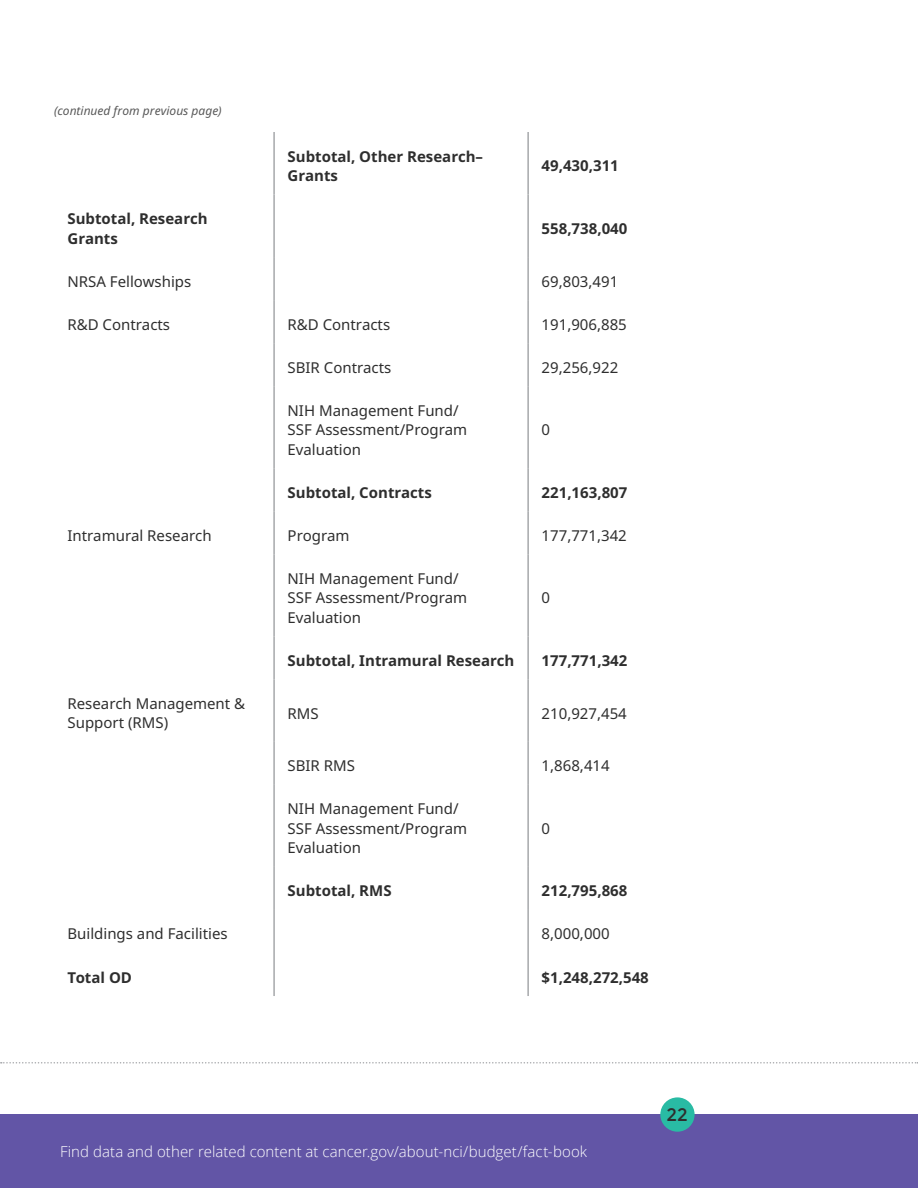
<style>
.page{position:relative;width:918px;height:1188px;background:#fff}
.page>*{position:absolute;margin:0;border:0;box-sizing:border-box;transform-origin:0 0}
.t1{font:18px "Montserrat";color:#2e2e2e}
.Bold_H4{font:15px/19.5px "Noto Sans";color:#2e2e2e}
.Bold_H4-2{font:700 15px/19.5px "Noto Sans";color:#2e2e2e}
.t2{font:300 15px "Open Sans";letter-spacing:.005em;color:#fff}
.Table_Subtitle{font:italic 12px "Noto Sans";color:#585858}
</style>
<div class="page">
<div style="left:0;top:1115px;width:918px;height:73px;background:#6255a6"></div>
<div style="left:660px;top:1097px;width:35px;height:35px;background:#29bba4;border-radius:50%"></div>
<svg style="left:1px;top:1062px;width:917px;height:2px"></svg>
<hr style="left:273px;top:132px;width:2px;height:63px;background:#a6a8aa">
<hr style="left:527px;top:132px;width:2px;height:63px;background:#a6a8aa">
<hr style="left:273px;top:195px;width:2px;height:62px;background:#a6a8aa">
<hr style="left:527px;top:195px;width:2px;height:62px;background:#a6a8aa">
<hr style="left:273px;top:257px;width:2px;height:43px;background:#a6a8aa">
<hr style="left:527px;top:257px;width:2px;height:43px;background:#a6a8aa">
<hr style="left:273px;top:300px;width:2px;height:43px;background:#a6a8aa">
<hr style="left:527px;top:300px;width:2px;height:43px;background:#a6a8aa">
<hr style="left:273px;top:343px;width:2px;height:43px;background:#a6a8aa">
<hr style="left:527px;top:343px;width:2px;height:43px;background:#a6a8aa">
<hr style="left:273px;top:386px;width:2px;height:82px;background:#a6a8aa">
<hr style="left:527px;top:386px;width:2px;height:82px;background:#a6a8aa">
<hr style="left:273px;top:468px;width:2px;height:43px;background:#a6a8aa">
<hr style="left:527px;top:468px;width:2px;height:43px;background:#a6a8aa">
<hr style="left:273px;top:511px;width:2px;height:43px;background:#a6a8aa">
<hr style="left:527px;top:511px;width:2px;height:43px;background:#a6a8aa">
<hr style="left:273px;top:554px;width:2px;height:82px;background:#a6a8aa">
<hr style="left:527px;top:554px;width:2px;height:82px;background:#a6a8aa">
<hr style="left:273px;top:636px;width:2px;height:43px;background:#a6a8aa">
<hr style="left:527px;top:636px;width:2px;height:43px;background:#a6a8aa">
<hr style="left:273px;top:679px;width:2px;height:63px;background:#a6a8aa">
<hr style="left:527px;top:679px;width:2px;height:63px;background:#a6a8aa">
<hr style="left:273px;top:742px;width:2px;height:43px;background:#a6a8aa">
<hr style="left:527px;top:742px;width:2px;height:43px;background:#a6a8aa">
<hr style="left:273px;top:785px;width:2px;height:82px;background:#a6a8aa">
<hr style="left:527px;top:785px;width:2px;height:82px;background:#a6a8aa">
<hr style="left:273px;top:867px;width:2px;height:43px;background:#a6a8aa">
<hr style="left:527px;top:867px;width:2px;height:43px;background:#a6a8aa">
<hr style="left:273px;top:910px;width:2px;height:43px;background:#a6a8aa">
<hr style="left:527px;top:910px;width:2px;height:43px;background:#a6a8aa">
<hr style="left:273px;top:953px;width:2px;height:43px;background:#a6a8aa">
<hr style="left:527px;top:953px;width:2px;height:43px;background:#a6a8aa">
<p class="Table_Subtitle" style="left:54px;top:102px;width:169px">(continued from previous page)</p>
<p class="Bold_H4-2" style="left:288px;top:146px;width:197px">Subtotal, Other Research–<br>Grants</p>
<p class="Bold_H4-2" style="left:542px;top:156px;width:79px">49,430,311</p>
<p class="Bold_H4-2" style="left:68px;top:208px;width:142px">Subtotal, Research<br>Grants</p>
<p class="Bold_H4-2" style="left:542px;top:218px;width:87px">558,738,040</p>
<p class="Bold_H4" style="left:68px;top:271px;width:125px">NRSA Fellowships</p>
<p class="Bold_H4" style="left:542px;top:271px;width:78px">69,803,491</p>
<p class="Bold_H4" style="left:68px;top:314px;width:104px">R&amp;D Contracts</p>
<p class="Bold_H4" style="left:288px;top:314px;width:104px">R&amp;D Contracts</p>
<p class="Bold_H4" style="left:542px;top:314px;width:87px">191,906,885</p>
<p class="Bold_H4" style="left:288px;top:357px;width:105px">SBIR Contracts</p>
<p class="Bold_H4" style="left:542px;top:357px;width:78px">29,256,922</p>
<p class="Bold_H4" style="left:288px;top:400px;width:181px">NIH Management Fund/<br>SSF Assessment/Program<br>Evaluation</p>
<p class="Bold_H4" style="left:542px;top:420px;width:10px">0</p>
<p class="Bold_H4-2" style="left:288px;top:482px;width:146px">Subtotal, Contracts</p>
<p class="Bold_H4-2" style="left:542px;top:482px;width:87px">221,163,807</p>
<p class="Bold_H4" style="left:68px;top:525px;width:146px">Intramural Research</p>
<p class="Bold_H4" style="left:288px;top:525px;width:63px">Program</p>
<p class="Bold_H4" style="left:542px;top:525px;width:87px">177,771,342</p>
<p class="Bold_H4" style="left:288px;top:568px;width:181px">NIH Management Fund/<br>SSF Assessment/Program<br>Evaluation</p>
<p class="Bold_H4" style="left:542px;top:588px;width:10px">0</p>
<p class="Bold_H4-2" style="left:288px;top:650px;width:228px">Subtotal, Intramural Research</p>
<p class="Bold_H4-2" style="left:542px;top:650px;width:87px">177,771,342</p>
<p class="Bold_H4" style="left:68px;top:693px;width:179px">Research Management &amp;<br>Support (RMS)</p>
<p class="Bold_H4" style="left:288px;top:703px;width:33px">RMS</p>
<p class="Bold_H4" style="left:542px;top:703px;width:87px">210,927,454</p>
<p class="Bold_H4" style="left:288px;top:756px;width:69px">SBIR RMS</p>
<p class="Bold_H4" style="left:542px;top:756px;width:70px">1,868,414</p>
<p class="Bold_H4" style="left:288px;top:799px;width:181px">NIH Management Fund/<br>SSF Assessment/Program<br>Evaluation</p>
<p class="Bold_H4" style="left:542px;top:818px;width:10px">0</p>
<p class="Bold_H4-2" style="left:288px;top:881px;width:106px">Subtotal, RMS</p>
<p class="Bold_H4-2" style="left:542px;top:881px;width:87px">212,795,868</p>
<p class="Bold_H4" style="left:68px;top:924px;width:162px">Buildings and Facilities</p>
<p class="Bold_H4" style="left:542px;top:924px;width:70px">8,000,000</p>
<p class="Bold_H4-2" style="left:68px;top:967px;width:66px">Total OD</p>
<p class="Bold_H4-2" style="left:542px;top:967px;width:109px">$1,248,272,548</p>
<p class="t2" style="left:60px;top:1141px;width:529px">Find data and other related content at cancer.gov/about-nci/budget/fact-book</p>
<p class="t1" style="left:667px;top:1104px;width:23px">22</p>
</div>
